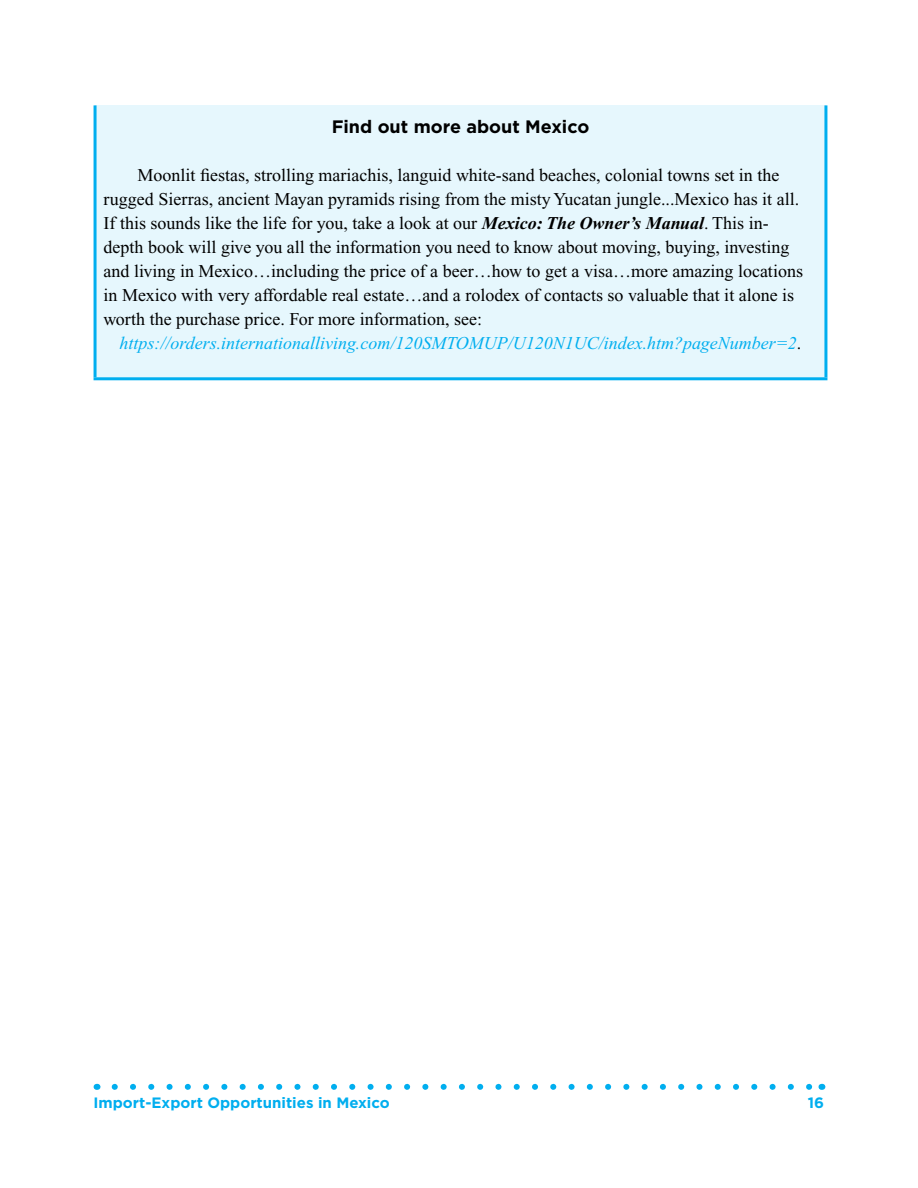
<style>
.page{position:relative;width:918px;height:1188px;background:#fff}
.page>*{position:absolute;margin:0;border:0;box-sizing:border-box;transform-origin:0 0}
.t1{font:18px/24px "Times New Roman";color:#000}
.t2{font:italic 18px "Times New Roman";color:#00aeef}
.B_subhead{font:700 18px "Gotham";color:#000}
.t3{font:700 15px "Gotham";color:#00aeef}
.s1{font-weight:700;font-style:italic}
.s2{font-style:normal;color:#000}
</style>
<div class="page">
<svg style="left:115px;top:1084px;width:697px;height:6px"></svg>
<div style="left:95px;top:105px;width:731px;height:274px;background:#e6f7fd"></div>
<hr style="left:94px;top:105px;width:3px;height:272px;background:#00aeef">
<hr style="left:824px;top:105px;width:3px;height:272px;background:#00aeef">
<hr style="left:94px;top:377px;width:733px;height:3px;background:#00aeef">
<p class="B_subhead" style="left:332px;top:116px;width:259px">Find out more about Mexico</p>
<p class="t1" style="left:104px;top:163px;width:701px;text-indent:34px">Moonlit fiestas, strolling mariachis, languid white-sand beaches, colonial towns set in the rugged Sierras, ancient Mayan pyramids rising from the misty Yucatan jungle...Mexico has it all.<br>If this sounds like the life for you, take a look at our <span class="s1">Mexico: The Owner’s Manual</span>. This in&shy;depth book will give you all the information you need to know about moving, buying, investing and living in Mexico…including the price of a beer…how to get a visa…more amazing locations in Mexico with very affordable real estate…and a rolodex of contacts so valuable that it alone is worth the purchase price. For more information, see:</p>
<p class="t2" style="left:120px;top:333px;width:683px">https://orders.internationalliving.com/120SMTOMUP/U120N1UC/index.htm?pageNumber=2<span class="s2">.</span></p>
<p class="t3" style="left:94px;top:1094px;width:298px">Import-Export Opportunities in Mexico</p>
<p class="t3" style="left:808px;top:1094px;width:18px">16</p>
</div>
